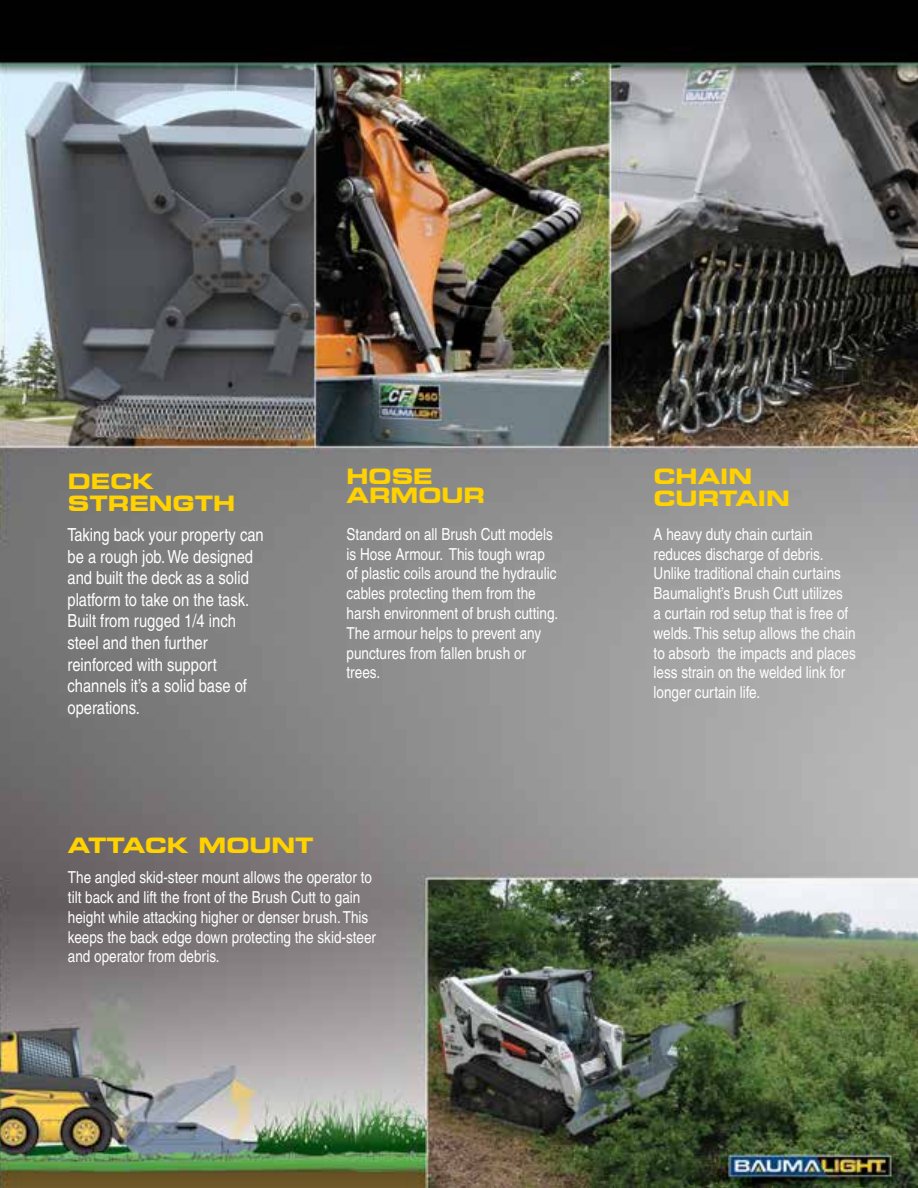
<style>
.page{position:relative;width:918px;height:1188px;background:#fff}
.page>*{position:absolute;margin:0;border:0;box-sizing:border-box;transform-origin:0 0}
.t1{font:700 expanded 21px/22.5px "Square 721 BT";color:#ffd200}
.t2{font:condensed 18px/21.6px "Helvetica";color:#fff}
.t3{font:condensed 16.5px/19.8px "Helvetica";color:#fff}
</style>
<div class="page">
<img style="left:0;top:0;width:918px;height:1188px">
<p class="t1" style="left:68px;top:470px;width:169px">DECK<br>STRENGTH</p>
<p class="t2" style="left:68px;top:524px;width:198px">Taking back your property can be a rough job. We designed and built the deck as a solid platform to take on the task.<br>Built from rugged 1/4 inch steel and then further reinforced with support channels it’s a solid base of operations.</p>
<p class="t1" style="left:347px;top:466px;width:140px;line-height:19.5px">HOSE<br>ARMOUR</p>
<p class="t3" style="left:347px;top:524px;width:213px">Standard on all Brush Cutt models is Hose Armour. This tough wrap of plastic coils around the hydraulic cables protecting them from the harsh environment of brush cutting.<br>The armour helps to prevent any punctures from fallen brush or trees.</p>
<p class="t1" style="left:68px;top:834px;width:247px">ATTACK MOUNT</p>
<p class="t3" style="left:68px;top:868px;width:310px">The angled skid-steer mount allows the operator to tilt back and lift the front of the Brush Cutt to gain height while attacking higher or denser brush. This keeps the back edge down protecting the skid-steer and operator from debris.</p>
<p class="t1" style="left:654px;top:465px;width:138px">CHAIN<br>CURTAIN</p>
<p class="t3" style="left:654px;top:524px;width:204px">A heavy duty chain curtain reduces discharge of debris.<br>Unlike traditional chain curtains<br>Baumalight’s Brush Cutt utilizes<br>a curtain rod setup that is free of welds. This setup allows the chain to absorb the impacts and places less strain on the welded link for longer curtain life.</p>
</div>
